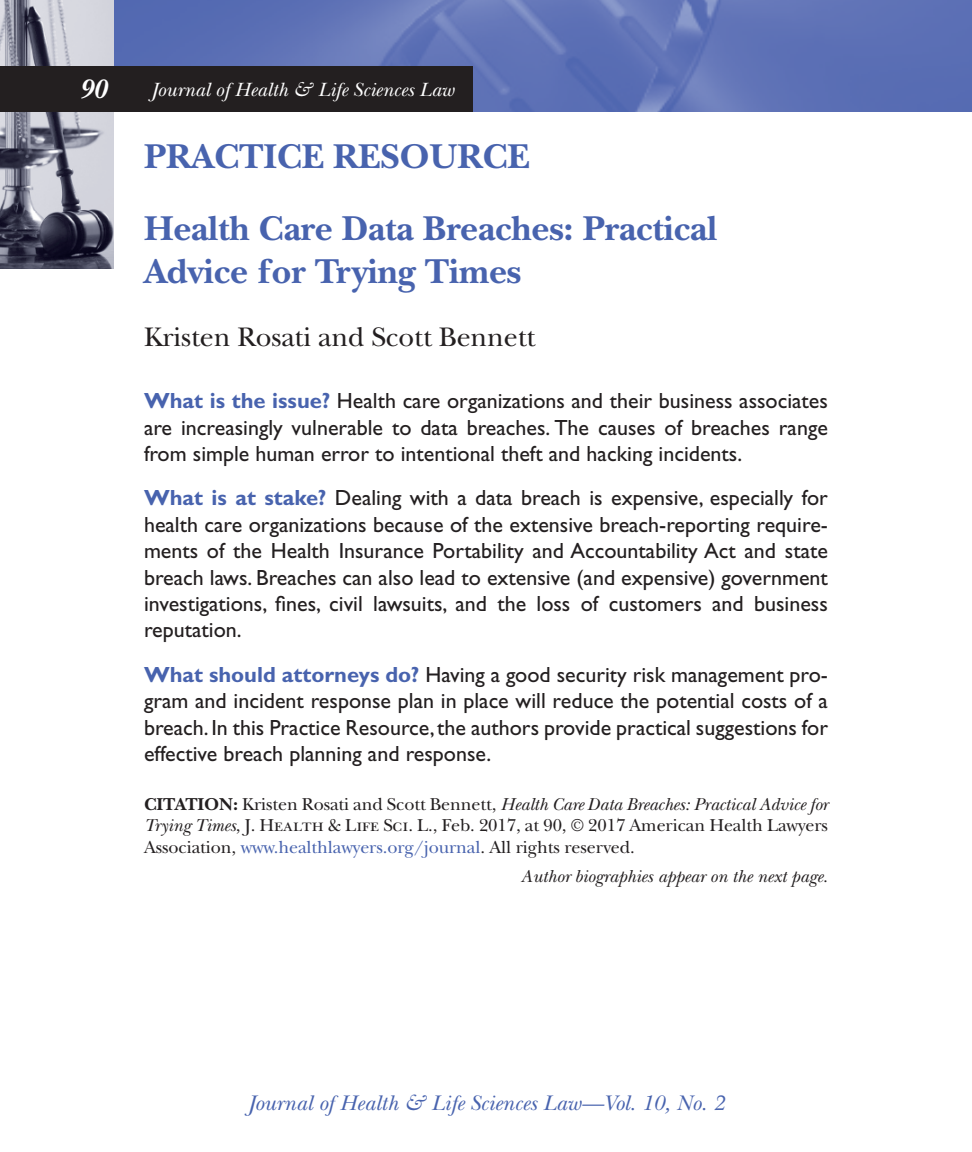
<style>
.page{position:relative;width:972px;height:1152px;background:#fff}
.page>*{position:absolute;margin:0;border:0;box-sizing:border-box;transform-origin:0 0}
.t1{font:700 36px/43.2px "New Baskerville Std";letter-spacing:-.005em;color:#4863ae}
.Author{font:28px "New Baskerville Std";letter-spacing:-.005em;color:#231f20}
.t2{font:italic 700 28px "New Baskerville Std";color:#fff}
.Abstract{font:22px/26.4px "Gill Sans Std";color:#231f20;text-align:justify}
.t3{font:italic 22px "New Baskerville Std";color:#4863ae}
.t4{font:italic 20px "New Baskerville Std";color:#fff}
.Citation{font:18px/21.6px "New Baskerville Std";letter-spacing:-.005em;color:#231f20;text-align:justify}
.Continued_copy{font:italic 18px "New Baskerville Std";color:#231f20}
.s1{font-weight:700;color:#4863ae}
.s2{font-weight:700}
.s3{font-style:italic}
.s4{color:#4863ae}
</style>
<div class="page">
<img style="left:113px;top:0;width:859px;height:112px">
<img style="left:0;top:0;width:113px;height:269px">
<div style="left:0;top:67px;width:472px;height:45px;background:#231f20"></div>
<p class="t2" style="left:79px;top:73px;width:29px">90</p>
<p class="t4" style="left:151px;top:77px;width:305px">Journal of Health &amp; Life Sciences Law</p>
<p class="t1" style="left:144px;top:135px;width:387px">PRACTICE RESOURCE</p>
<p class="t1" style="left:144px;top:207px;width:575px">Health Care Data Breaches: Practical<br>Advice for Trying Times</p>
<p class="Author" style="left:144px;top:320px;width:393px">Kristen Rosati and Scott Bennett</p>
<p class="Abstract" style="left:144px;top:388px;width:685px"><span class="s1">What is the issue?</span> Health care organizations and their business associates are increasingly vulnerable to data breaches. The causes of breaches range from simple human error to intentional theft and hacking incidents.</p>
<p class="Abstract" style="left:144px;top:485px;width:685px"><span class="s1">What is at stake?</span> Dealing with a data breach is expensive, especially for health care organizations because of the extensive breach-reporting require&shy;ments of the Health Insurance Portability and Accountability Act and state breach laws. Breaches can also lead to extensive (and expensive) government investigations, fines, civil lawsuits, and the loss of customers and business reputation.</p>
<p class="Abstract" style="left:144px;top:661px;width:686px"><span class="s1">What should attorneys do?</span> Having a good security risk management pro&shy;gram and incident response plan in place will reduce the potential costs of a breach. In this Practice Resource, the authors provide practical suggestions for effective breach planning and response.</p>
<p class="Citation" style="left:144px;top:793px;width:686px"><span class="s2">CITATION:</span> Kristen Rosati and Scott Bennett, <span class="s3">Health Care Data Breaches: Practical Advice for Trying Times</span>, J. Health &amp; Life Sci. L., Feb. 2017, at 90, © 2017 American Health Lawyers Association, <span class="s4">www.healthlawyers.org/journal</span>. All rights reserved.</p>
<p class="Continued_copy" style="left:521px;top:865px;width:309px">Author biographies appear on the next page.</p>
<p class="t3" style="left:248px;top:1090px;width:478px">Journal of Health &amp; Life Sciences Law—Vol. 10, No. 2</p>
</div>
